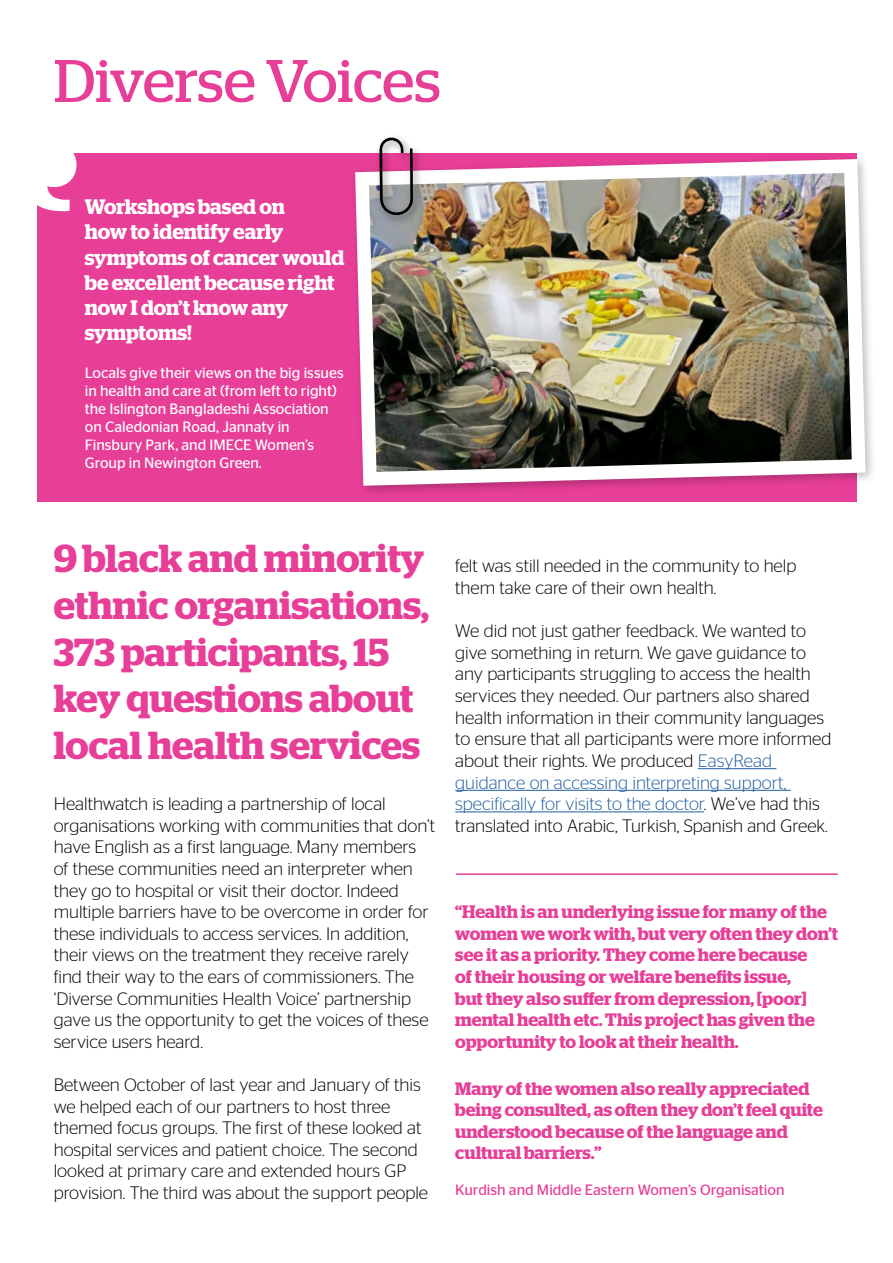
<style>
.page{position:relative;width:893px;height:1263px;background:#fff}
.page>*{position:absolute;margin:0;border:0;box-sizing:border-box;transform-origin:0 0}
.t1{font:60px "Stag";letter-spacing:-.005em;color:#e73e97}
.t2{font:600 39px/46.8px "Stag";color:#e73e97}
.t3{font:600 21px/25.2px "Stag";letter-spacing:-.005em;color:#fff}
.t4{font:300 18px/21.6px "Stag Sans";color:#000}
.t5{font:600 18px/21.6px "Stag";color:#e73e97}
.t6{font:15px/18px "Stag Sans";color:#fff}
.t7{font:15px "Stag Sans";color:#e73e97}
.s1{color:#215e9e}
</style>
<div class="page">
<div style="left:37px;top:153px;width:819px;height:349px;background:#e73e97"></div>
<hr style="left:698px;top:768px;width:78px;height:1px;background:#215e9e">
<hr style="left:455px;top:790px;width:336px;height:1px;background:#215e9e">
<hr style="left:455px;top:811px;width:249px;height:1px;background:#215e9e">
<hr style="left:456px;top:873px;width:382px;height:2px;background:#e73e97">
<div style="left:350px;top:154px;width:527px;height:343px;background:#000;opacity:.25"></div>
<img style="left:350px;top:153px;width:522px;height:340px">
<img style="left:372px;top:136px;width:54px;height:92px">
<svg style="left:379px;top:138px;width:34px;height:77px"></svg>
<svg style="left:37px;top:153px;width:40px;height:59px"></svg>
<h1 class="t1" style="left:54px;top:46px;width:388px">Diverse Voices</h1>
<p class="t3" style="left:85px;top:194px;width:261px">Workshops based on<br>how to identify early symptoms of cancer would be excellent because right now I don’t know any symptoms!</p>
<p class="t6" style="left:85px;top:364px;width:260px">Locals give their views on the big issues in health and care at (from left to right) the Islington Bangladeshi Association on Caledonian Road, Jannaty in Finsbury Park, and IMECE Women’s Group in Newington Green.</p>
<h2 class="t2" style="left:54px;top:535px;width:377px">9 black and minority ethnic organisations,<br>373 participants, 15 key questions about local health services</h2>
<p class="t4" style="left:54px;top:793px;width:383px">Healthwatch is leading a partnership of local organisations working with communities that don’t have English as a first language. Many members of these communities need an interpreter when they go to hospital or visit their doctor. Indeed multiple barriers have to be overcome in order for these individuals to access services. In addition, their views on the treatment they receive rarely find their way to the ears of commissioners. The ‘Diverse Communities Health Voice’ partnership gave us the opportunity to get the voices of these service users heard.</p>
<p class="t4" style="left:54px;top:1073px;width:376px">Between October of last year and January of this we helped each of our partners to host three themed focus groups. The first of these looked at hospital services and patient choice. The second looked at primary care and extended hours GP provision. The third was about the support people</p>
<p class="t4" style="left:455px;top:555px;width:342px">felt was still needed in the community to help them take care of their own health.</p>
<p class="t4" style="left:455px;top:620px;width:378px">We did not just gather feedback. We wanted to give something in return. We gave guidance to any participants struggling to access the health services they needed. Our partners also shared health information in their community languages to ensure that all participants were more informed about their rights. We produced <span class="s1">EasyRead guidance on accessing interpreting support, specifically for visits to the doctor</span>. We’ve had this translated into Arabic, Turkish, Spanish and Greek.</p>
<p class="t5" style="left:455px;top:901px;width:384px">“Health is an underlying issue for many of the women we work with, but very often they don’t see it as a priority. They come here because<br>of their housing or welfare benefits issue,<br>but they also suffer from depression, [poor] mental health etc. This project has given the opportunity to look at their health.</p>
<p class="t5" style="left:455px;top:1077px;width:369px">Many of the women also really appreciated being consulted, as often they don’t feel quite understood because of the language and cultural barriers.”</p>
<p class="t7" style="left:455px;top:1182px;width:331px">Kurdish and Middle Eastern Women’s Organisation</p>
</div>
